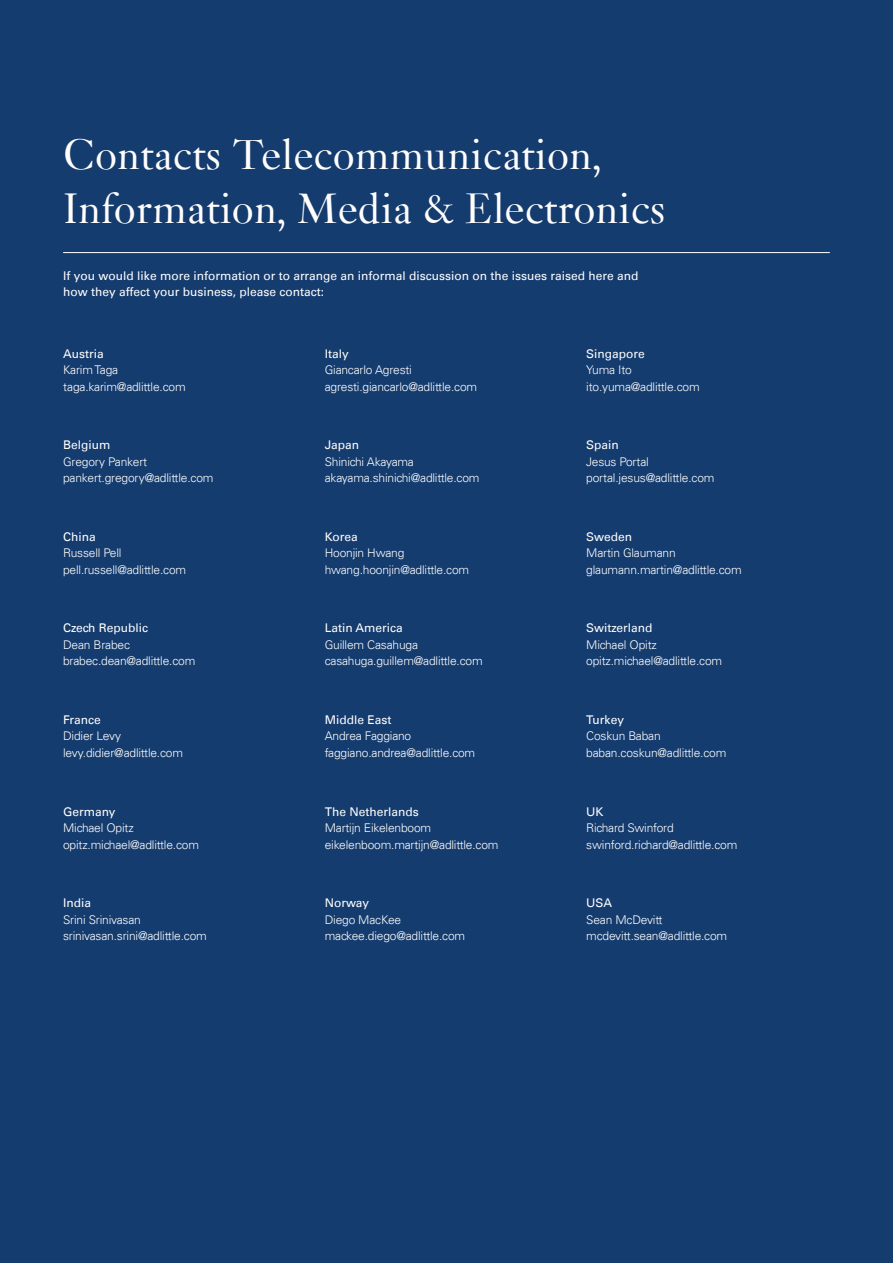
<style>
.page{position:relative;width:893px;height:1263px;background:#153c6f}
.page>*{position:absolute;margin:0;border:0;box-sizing:border-box;transform-origin:0 0}
.t1{font:45px/54px "Janson";color:#fffefd}
.t2{font:300 12px/16.5px "Univers LT";letter-spacing:-.015em;color:#fffefd}
.t3{font:12px/16.5px "Univers LT";color:#fffefd}
</style>
<div class="page">
<hr style="left:63px;top:252px;width:767px;height:1px;background:#fffefd">
<h1 class="t1" style="left:63px;top:127px;width:604px">Contacts Telecommunication,<br>Information, Media &amp; Electronics</h1>
<p class="t3" style="left:63px;top:267px;width:577px">If you would like more information or to arrange an informal discussion on the issues raised here and how they affect your business, please contact:</p>
<p class="t3" style="left:63px;top:345px;width:42px">Austria</p>
<p class="t2" style="left:63px;top:362px;width:124px">Karim Taga taga.karim@adlittle.com</p>
<p class="t3" style="left:63px;top:437px;width:49px">Belgium</p>
<p class="t2" style="left:63px;top:453px;width:152px">Gregory Pankert pankert.gregory@adlittle.com</p>
<p class="t3" style="left:63px;top:528px;width:34px">China</p>
<p class="t2" style="left:63px;top:545px;width:125px">Russell Pell pell.russell@adlittle.com</p>
<p class="t3" style="left:63px;top:620px;width:86px">Czech Republic</p>
<p class="t2" style="left:63px;top:636px;width:134px">Dean Brabec brabec.dean@adlittle.com</p>
<p class="t3" style="left:63px;top:711px;width:39px">France</p>
<p class="t2" style="left:63px;top:728px;width:121px">Didier Levy levy.didier@adlittle.com</p>
<p class="t3" style="left:63px;top:803px;width:54px">Germany</p>
<p class="t2" style="left:63px;top:819px;width:137px">Michael Opitz opitz.michael@adlittle.com</p>
<p class="t3" style="left:63px;top:894px;width:30px">India</p>
<p class="t2" style="left:63px;top:911px;width:145px">Srini Srinivasan srinivasan.srini@adlittle.com</p>
<p class="t3" style="left:325px;top:345px;width:26px">Italy</p>
<p class="t2" style="left:325px;top:362px;width:154px">Giancarlo Agresti agresti.giancarlo@adlittle.com</p>
<p class="t3" style="left:325px;top:437px;width:36px">Japan</p>
<p class="t2" style="left:325px;top:453px;width:156px">Shinichi Akayama akayama.shinichi@adlittle.com</p>
<p class="t3" style="left:325px;top:528px;width:35px">Korea</p>
<p class="t2" style="left:325px;top:545px;width:146px">Hoonjin Hwang hwang.hoonjin@adlittle.com</p>
<p class="t3" style="left:325px;top:620px;width:80px">Latin America</p>
<p class="t2" style="left:325px;top:636px;width:159px">Guillem Casahuga casahuga.guillem@adlittle.com</p>
<p class="t3" style="left:325px;top:711px;width:68px">Middle East</p>
<p class="t2" style="left:325px;top:728px;width:152px">Andrea Faggiano faggiano.andrea@adlittle.com</p>
<p class="t3" style="left:325px;top:803px;width:96px">The Netherlands</p>
<p class="t2" style="left:325px;top:819px;width:175px">Martijn Eikelenboom eikelenboom.martijn@adlittle.com</p>
<p class="t3" style="left:325px;top:894px;width:46px">Norway</p>
<p class="t2" style="left:325px;top:911px;width:142px">Diego MacKee mackee.diego@adlittle.com</p>
<p class="t3" style="left:586px;top:345px;width:60px">Singapore</p>
<p class="t2" style="left:586px;top:362px;width:115px">Yuma Ito ito.yuma@adlittle.com</p>
<p class="t3" style="left:586px;top:437px;width:34px">Spain</p>
<p class="t2" style="left:586px;top:453px;width:130px">Jesus Portal portal.jesus@adlittle.com</p>
<p class="t3" style="left:586px;top:528px;width:47px">Sweden</p>
<p class="t2" style="left:586px;top:545px;width:157px">Martin Glaumann glaumann.martin@adlittle.com</p>
<p class="t3" style="left:586px;top:620px;width:68px">Switzerland</p>
<p class="t2" style="left:586px;top:636px;width:137px">Michael Opitz opitz.michael@adlittle.com</p>
<p class="t3" style="left:586px;top:711px;width:39px">Turkey</p>
<p class="t2" style="left:586px;top:728px;width:142px">Coskun Baban baban.coskun@adlittle.com</p>
<p class="t3" style="left:586px;top:803px;width:19px">UK</p>
<p class="t2" style="left:586px;top:819px;width:153px">Richard Swinford swinford.richard@adlittle.com</p>
<p class="t3" style="left:586px;top:894px;width:27px">USA</p>
<p class="t2" style="left:586px;top:911px;width:143px">Sean McDevitt mcdevitt.sean@adlittle.com</p>
</div>
